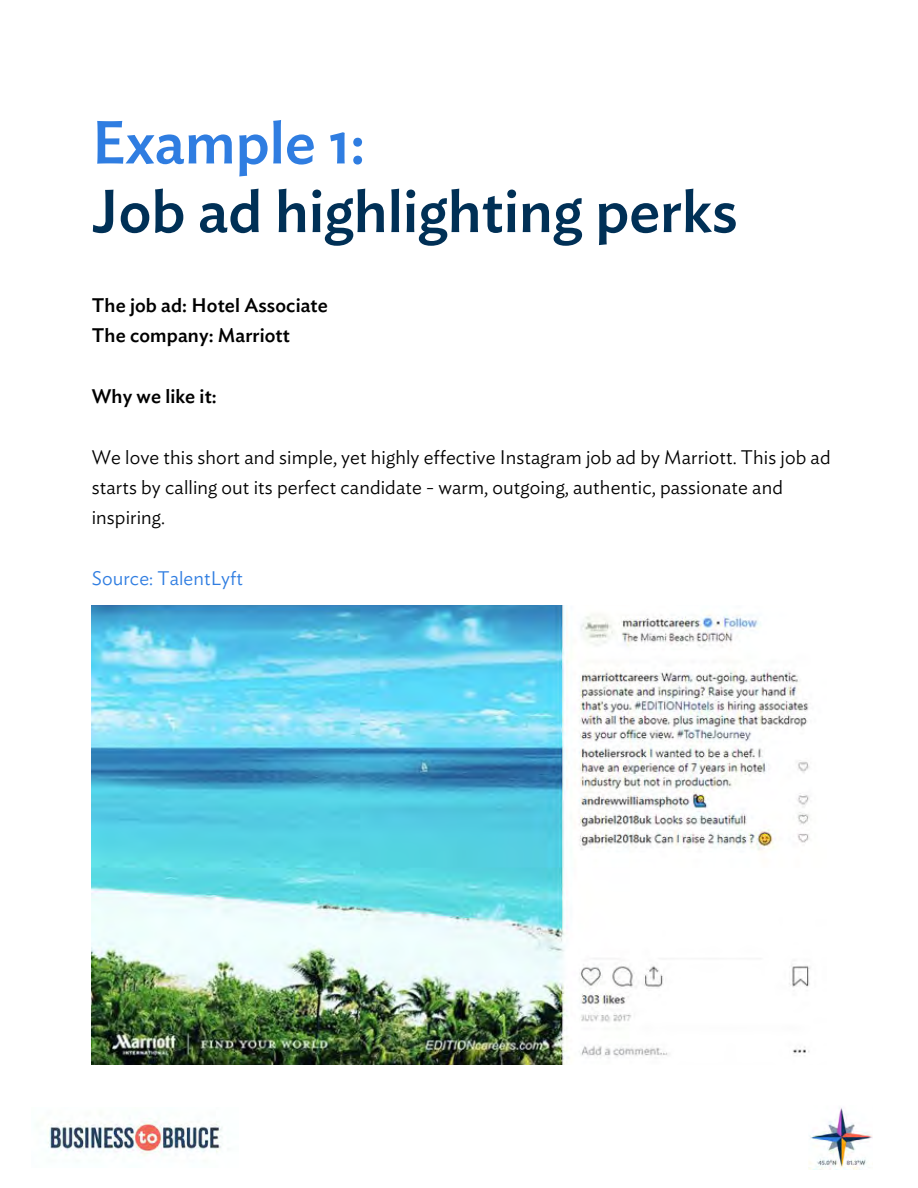
<style>
.page{position:relative;width:918px;height:1188px;background:#fff}
.page>*{position:absolute;margin:0;border:0;box-sizing:border-box;transform-origin:0 0}
.t1{font:500 60px "Ideal Sans";color:#003056}
.t2{font:500 60px "Ideal Sans";color:#2f7de1}
.t3{font:300 19.5px/30.3px "Ideal Sans";letter-spacing:.005em;color:#000}
.t4{font:500 19.5px/30.3px "Ideal Sans";letter-spacing:.005em;color:#000}
.t5{font:300 19.5px "Ideal Sans";letter-spacing:.005em;color:#2f7de1}
</style>
<div class="page">
<img style="left:92px;top:606px;width:718px;height:459px">
<img style="left:48px;top:1118px;width:175px;height:38px">
<img style="left:809px;top:1107px;width:64px;height:62px">
<h1 class="t2" style="left:92px;top:115px;width:275px">Example 1:</h1>
<h1 class="t1" style="left:92px;top:184px;width:647px">Job ad highlighting perks</h1>
<p class="t4" style="left:92px;top:291px;width:238px">The job ad: Hotel Associate<br>The company: Marriott</p>
<p class="t4" style="left:92px;top:382px;width:127px">Why we like it:</p>
<p class="t3" style="left:92px;top:443px;width:740px">We love this short and simple, yet highly effective Instagram job ad by Marriott. This job ad starts by calling out its perfect candidate - warm, outgoing, authentic, passionate and inspiring.</p>
<p class="t5" style="left:92px;top:570px;width:153px">Source: TalentLyft</p>
</div>
